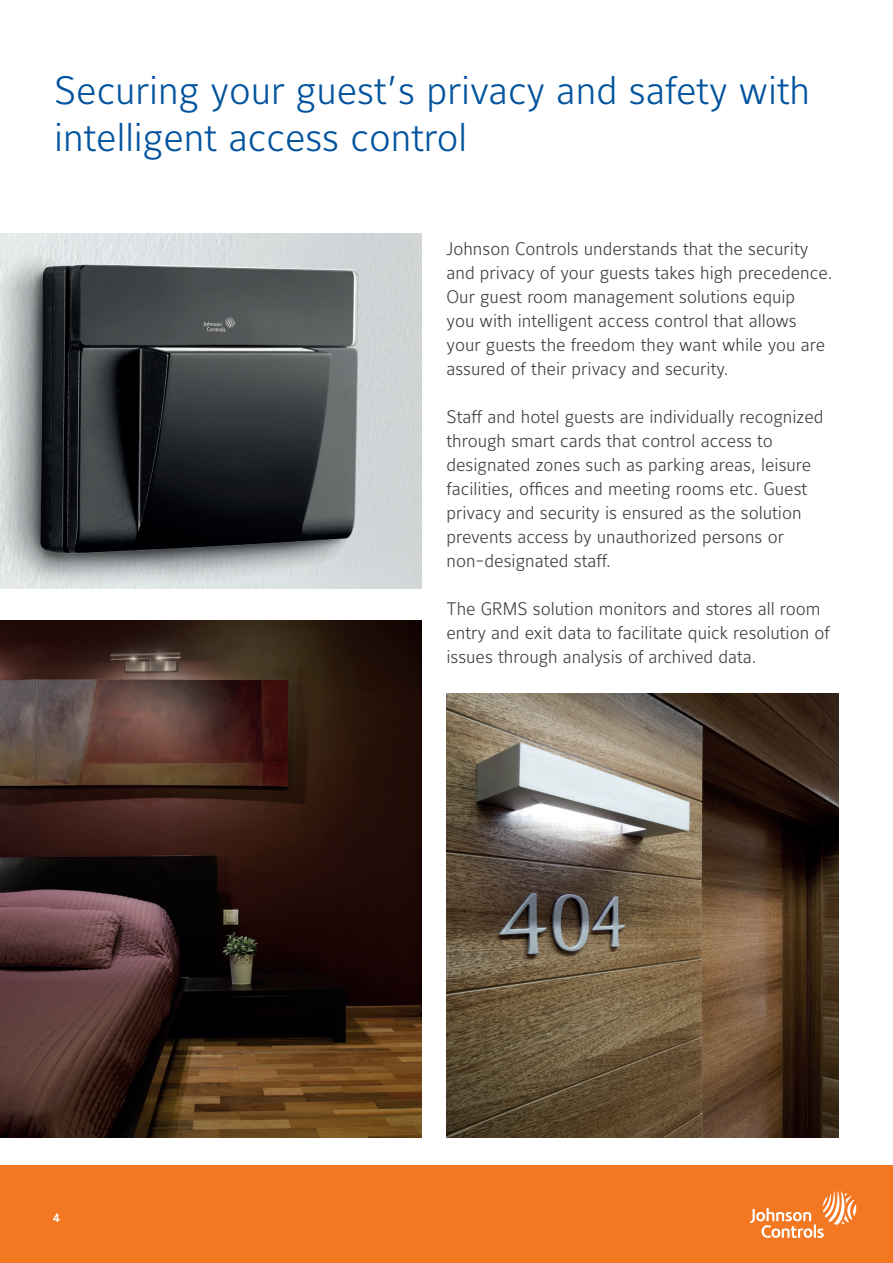
<style>
.page{position:relative;width:893px;height:1263px;background:#fff}
.page>*{position:absolute;margin:0;border:0;box-sizing:border-box;transform-origin:0 0}
.t1{font:39px/46.8px "Maurea Light Tf";color:#01539e}
.t2{font:18px/24px "Maurea Light Tf";color:#3f3f40}
.t3{font:12px "Maurea Bold Tf";color:#fff}
</style>
<div class="page">
<img style="left:0;top:234px;width:422px;height:355px">
<img style="left:0;top:621px;width:422px;height:516px">
<img style="left:446px;top:693px;width:393px;height:444px">
<div style="left:0;top:1165px;width:893px;height:98px;background:#f47721"></div>
<svg style="left:750px;top:1191px;width:106px;height:47px"></svg>
<h1 class="t1" style="left:54px;top:69px;width:758px">Securing your guest s’ privacy and safety with intelligent access control</h1>
<p class="t3" style="left:53px;top:1211px;width:8px">4</p>
<p class="t2" style="left:446px;top:237px;width:388px">Johnson Controls understands that the security and privacy of your guests takes high precedence.<br>Our guest room management solutions equip<br>you with intelligent access control that allows your guests the freedom they want while you are assured of their privacy and security.</p>
<p class="t2" style="left:446px;top:405px;width:379px">Staff and hotel guests are individually recognized through smart cards that control access to designated zones such as parking areas, leisure facilities, offices and meeting rooms etc. Guest privacy and security is ensured as the solution prevents access by unauthorized persons or non-designated staff.</p>
<p class="t2" style="left:446px;top:597px;width:385px">The GRMS solution monitors and stores all room entry and exit data to facilitate quick resolution of issues through analysis of archived data.</p>
</div>
